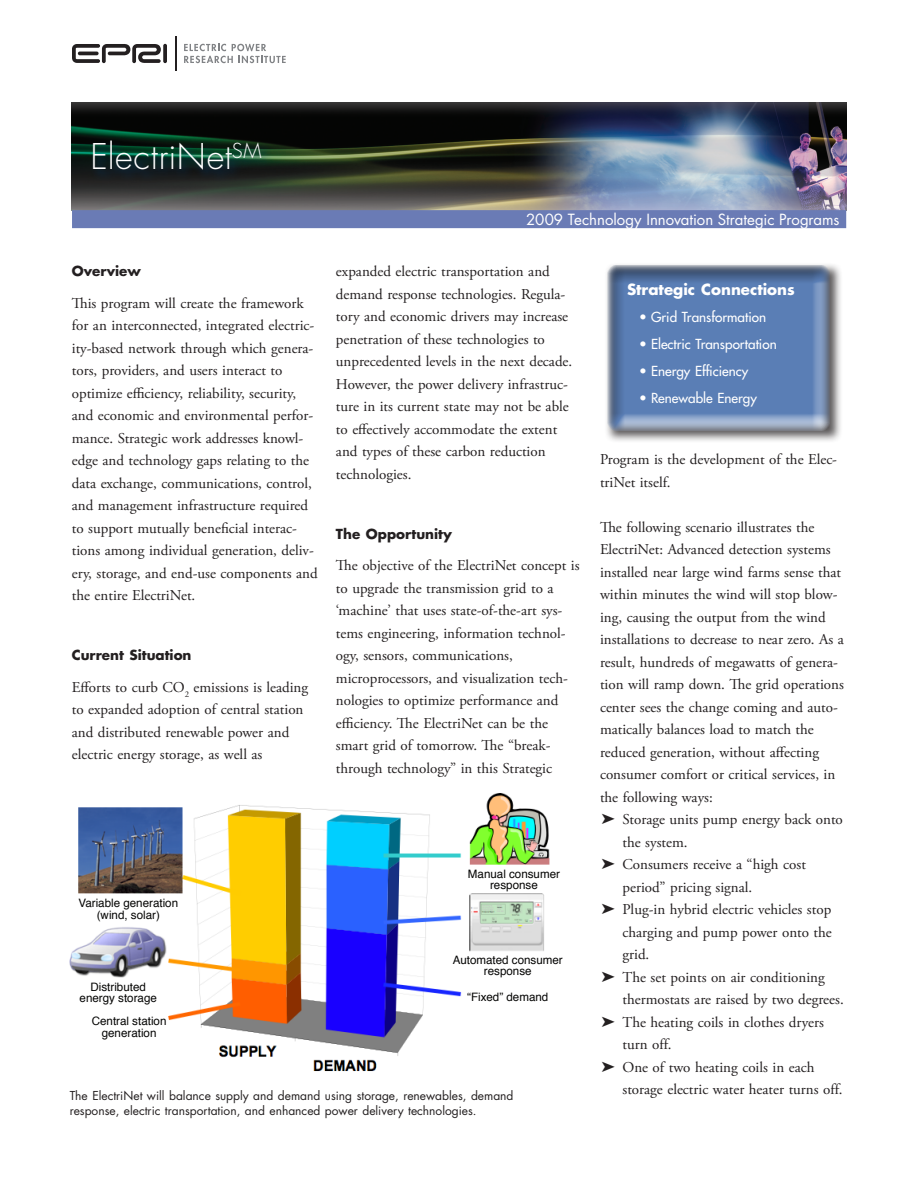
<style>
.page{position:relative;width:918px;height:1188px;background:#fff}
.page>*{position:absolute;margin:0;border:0;box-sizing:border-box;transform-origin:0 0}
.Head3{font:300 34.5px "Futura";letter-spacing:.015em;color:#fff}
.Body_copy{font:15px/22.5px "Adobe Garamond Pro";color:#231f20}
.Bullets{font:15px/22.5px "Adobe Garamond Pro";color:#231f20}
.Bulleted_List{font:15px "Futura";color:#fff}
.Strategic_Conn1{font:700 15px "Futura";color:#fff}
.Strategic_Conn2{font:13.5px "Futura";color:#fff}
.Head_4{font:700 13.5px "Futura";color:#231f20}
.Captions{font:12px/15px "Futura";color:#231f20}
.t1{font:11.55px/11.6px "Helvetica";color:#050504;text-align:center}
</style>
<div class="page">
<img style="left:72px;top:102px;width:774px;height:108px">
<svg style="left:184px;top:44px;width:102px;height:19px"></svg>
<svg style="left:163px;top:44px;width:4px;height:19px"></svg>
<svg style="left:72px;top:44px;width:89px;height:19px"></svg>
<hr style="left:175px;top:36px;width:1px;height:35px;background:#231f20">
<div style="left:72px;top:210px;width:774px;height:18px;background:#6a7bb5"></div>
<div style="left:90px;top:137px;width:183px;height:44px;background:#00457d;opacity:.75"></div>
<div style="left:604px;top:262px;width:238px;height:182px;background:#231f20;opacity:.75"></div>
<div style="left:606px;top:264px;width:226px;height:167px;background:#231f20;opacity:.75"></div>
<img style="left:70px;top:793px;width:480px;height:278px">
<p class="Head3" style="left:91px;top:136px;width:172px">ElectriNet<sup>SM</sup></p>
<p class="Bulleted_List" style="left:526px;top:210px;width:315px">2009 Technology Innovation Strategic Programs</p>
<p class="Head_4" style="left:72px;top:262px;width:71px">Overview</p>
<p class="Body_copy" style="left:72px;top:292px;width:247px">This program will create the framework for an interconnected, integrated electric&shy;ity-based network through which genera&shy;tors, providers, and users interact to optimize efficiency, reliability, security, and economic and environmental perfor&shy;mance. Strategic work addresses knowl&shy;edge and technology gaps relating to the data exchange, communications, control, and management infrastructure required to support mutually beneficial interac&shy;tions among individual generation, deliv&shy;ery, storage, and end-use components and the entire ElectriNet.</p>
<p class="Head_4" style="left:72px;top:646px;width:121px">Current Situation</p>
<p class="Body_copy" style="left:72px;top:676px;width:238px">Efforts to curb CO<sub>2</sub> emissions is leading to expanded adoption of central station and distributed renewable power and electric energy storage, as well as</p>
<p class="Body_copy" style="left:336px;top:261px;width:238px">expanded electric transportation and demand response technologies. Regula&shy;tory and economic drivers may increase penetration of these technologies to unprecedented levels in the next decade.<br>However, the power delivery infrastruc&shy;ture in its current state may not be able to effectively accommodate the extent and types of these carbon reduction technologies.</p>
<p class="Head_4" style="left:336px;top:525px;width:118px">The Opportunity</p>
<p class="Body_copy" style="left:336px;top:555px;width:245px">The objective of the ElectriNet concept is to upgrade the transmission grid to a ‘machine’ that uses state-of-the-art sys&shy;tems engineering, information technol&shy;ogy, sensors, communications, microprocessors, and visualization tech&shy;nologies to optimize performance and efficiency. The ElectriNet can be the smart grid of tomorrow. The “break&shy;through technology” in this Strategic</p>
<p class="t1" style="left:79px;top:897px;width:101px">Variable generation (wind, solar)</p>
<p class="t1" style="left:80px;top:981px;width:79px">Distributed energy storage</p>
<p class="t1" style="left:92px;top:1015px;width:76px">Central station generation</p>
<p class="t1" style="left:468px;top:867px;width:94px">Manual consumer response</p>
<p class="t1" style="left:453px;top:953px;width:112px">Automated consumer response</p>
<p class="t1" style="left:467px;top:991px;width:83px">“Fixed” demand</p>
<p class="Captions" style="left:70px;top:1088px;width:445px">The ElectriNet will balance supply and demand using storage, renewables, demand response, electric transportation, and enhanced power delivery technologies.</p>
<p class="Strategic_Conn1" style="left:627px;top:279px;width:169px">Strategic Connections</p>
<p class="Strategic_Conn2" style="left:639px;top:308px;width:129px">• Grid Transformation</p>
<p class="Strategic_Conn2" style="left:639px;top:335px;width:139px">• Electric Transportation</p>
<p class="Strategic_Conn2" style="left:639px;top:362px;width:111px">• Energy Efficiency</p>
<p class="Strategic_Conn2" style="left:639px;top:389px;width:119px">• Renewable Energy</p>
<p class="Body_copy" style="left:600px;top:449px;width:239px">Program is the development of the Elec&shy;triNet itself.</p>
<p class="Body_copy" style="left:600px;top:516px;width:245px">The following scenario illustrates the ElectriNet: Advanced detection systems installed near large wind farms sense that within minutes the wind will stop blow&shy;ing, causing the output from the wind installations to decrease to near zero. As a result, hundreds of megawatts of genera&shy;tion will ramp down. The grid operations center sees the change coming and auto&shy;matically balances load to match the reduced generation, without affecting consumer comfort or critical services, in the following ways:</p>
<p class="Bullets" style="left:622px;top:809px;width:222px;text-indent:-21px">➤ Storage units pump energy back onto the system.</p>
<p class="Bullets" style="left:622px;top:854px;width:185px;text-indent:-21px">➤ Consumers receive a “high cost period” pricing signal.</p>
<p class="Bullets" style="left:622px;top:899px;width:211px;text-align:justify;text-indent:-21px">➤ Plug-in hybrid electric vehicles stop charging and pump power onto the grid.</p>
<p class="Bullets" style="left:622px;top:966px;width:223px;text-indent:-21px">➤ The set points on air conditioning thermostats are raised by two degrees.</p>
<p class="Bullets" style="left:622px;top:1011px;width:203px;text-indent:-21px">➤ The heating coils in clothes dryers turn off.</p>
<p class="Bullets" style="left:622px;top:1056px;width:222px;text-indent:-21px">➤ One of two heating coils in each storage electric water heater turns off.</p>
</div>
